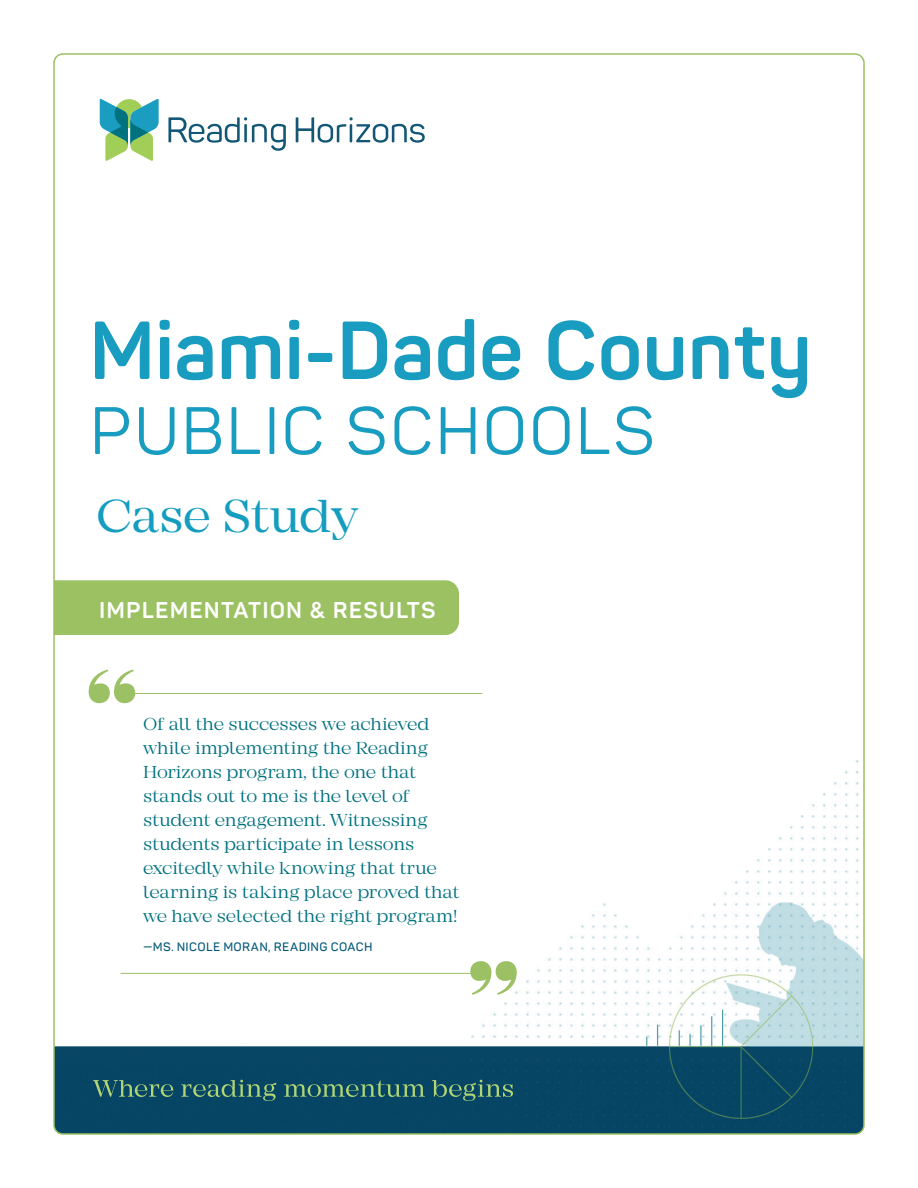
<style>
.page{position:relative;width:918px;height:1188px;background:#fff}
.page>*{position:absolute;margin:0;border:0;box-sizing:border-box;transform-origin:0 0}
.t1{font:700 97.5px "Panton";color:#3f97b4}
.t2{font:90px "Panton";letter-spacing:.015em;color:#3f97b4}
.t3{font:700 81px "Panton";letter-spacing:-.005em;color:#189cc0}
.t4{font:66px "Panton";letter-spacing:.015em;color:#189cc0}
.t5{font:48px "Mirador";letter-spacing:-.01em;color:#149dbf}
.t6{font:700 22.5px "Panton";letter-spacing:.05em;color:#fff}
.t7{font:18px/24px "Mirador";letter-spacing:-.01em;color:#00717f}
.t8{font:600 12px "Panton";letter-spacing:.025em;color:#005775}
</style>
<div class="page">
<div style="left:56px;top:580px;width:403px;height:55px;background:#9cc163"></div>
<img style="left:56px;top:760px;width:806px;height:372px">
<svg style="left:93px;top:1080px;width:80px;height:17px"></svg>
<svg style="left:181px;top:1080px;width:95px;height:21px;background:#2b6467"></svg>
<svg style="left:284px;top:1080px;width:141px;height:17px;background:#316968"></svg>
<svg style="left:432px;top:1080px;width:81px;height:21px;background:#2c6567"></svg>
<svg style="left:100px;top:99px;width:59px;height:62px"></svg>
<svg style="left:168px;top:117px;width:118px;height:34px"></svg>
<svg style="left:296px;top:117px;width:129px;height:26px"></svg>
<hr style="left:121px;top:693px;width:361px;height:1px;background:#9cc164">
<hr style="left:121px;top:973px;width:361px;height:1px;background:#9cc164">
<svg style="left:89px;top:670px;width:46px;height:33px"></svg>
<svg style="left:470px;top:961px;width:47px;height:34px"></svg>
<h1 class="t1" style="left:95px;top:270px;width:372px">Burrows</h1>
<h2 class="t2" style="left:94px;top:359px;width:585px">ELEMENTARY</h2>
<h3 class="t3" style="left:89px;top:300px;width:725px">Miami-Dade County</h3>
<h3 class="t4" style="left:89px;top:390px;width:568px">PUBLIC SCHOOLS</h3>
<h3 class="t5" style="left:96px;top:488px;width:264px">Case Study</h3>
<p class="t6" style="left:99px;top:596px;width:338px">IMPLEMENTATION &amp; RESULTS</p>
<p class="t7" style="left:143px;top:713px;width:318px">Of all the successes we achieved while implementing the Reading<br>Horizons program, the one that stands out to me is the level of student engagement. Witnessing students participate in lessons excitedly while knowing that true learning is taking place proved that we have selected the right program!</p>
<p class="t8" style="left:143px;top:939px;width:231px">—MS. NICOLE MORAN, READING COACH</p>
</div>
